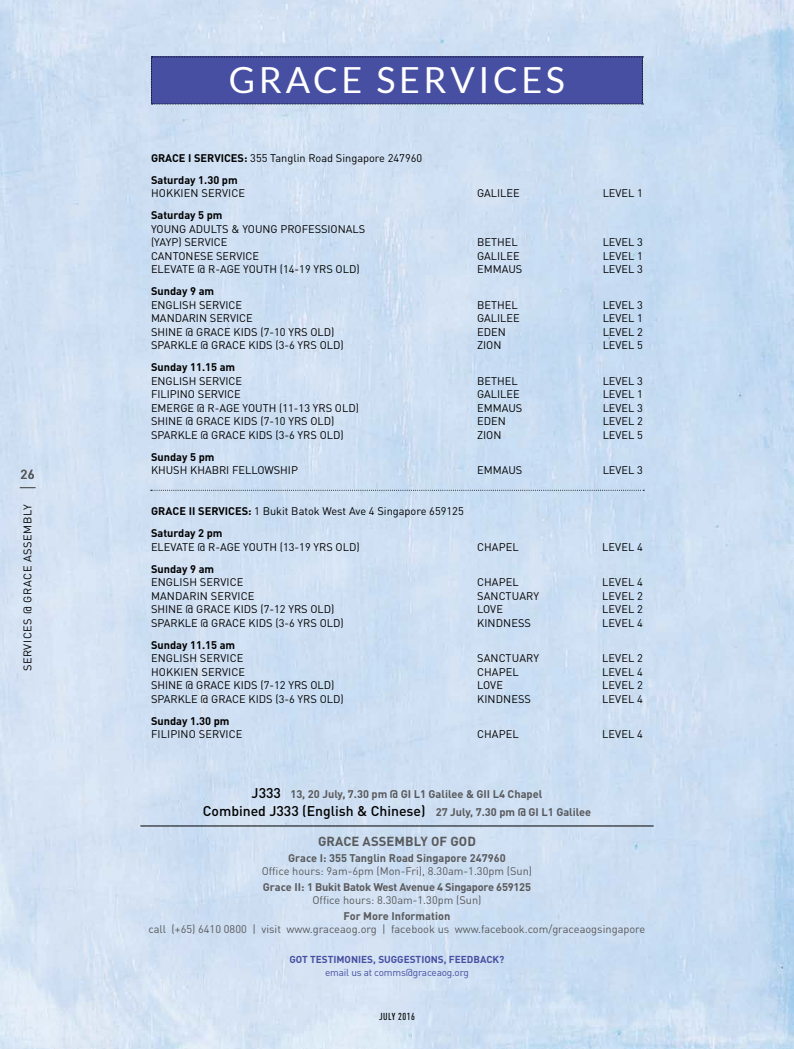
<style>
.page{position:relative;width:794px;height:1049px;background:#fff}
.page>*{position:absolute;margin:0;border:0;box-sizing:border-box;transform-origin:0 0}
.t1{font:36px "Lato";letter-spacing:.1em;color:#fff}
.t2{font:500 14px "DIN";color:#000}
.t3{font:700 13px "DIN Pro";letter-spacing:.01em;color:#58595b}
.t4{font:500 13px "DIN";color:#58595b}
.t5{font:11px/13.5px "DIN Pro";color:#000}
.t6{font:11px "DIN Pro";color:#58595b}
.t7{font:700 11px/22px "DIN Pro";color:#000}
.t8{font:700 11px "DIN Pro";color:#58595b}
.t9{font:700 11px "DIN Pro";letter-spacing:-.02em;color:#58595b}
.t10{font:11px "DIN Pro";letter-spacing:.05em;color:#000}
.t11{font:700 10px "DIN Pro";color:#464fa1}
.t12{font:10px "DIN Pro";letter-spacing:-.02em;color:#464fa1}
.t13{font:500 condensed 10px "DIN Pro";letter-spacing:.05em;color:#000}
.s1{font-weight:400}
.s2{font-weight:700}
.s3{font-family:"DIN";font-weight:500;font-size:14px;color:#000}
.s4{font-family:"DIN Pro";font-weight:700;font-size:11px;color:#58595b}
</style>
<div class="page">
<img style="left:0;top:0;width:794px;height:1049px">
<hr style="left:140px;top:826px;width:513px;height:1px;background:#000">
<svg style="left:151px;top:490px;width:493px;height:1px"></svg>
<div style="left:151px;top:57px;width:492px;height:48px;background:#464fa1"></div>
<svg style="left:20px;top:487px;width:15px;height:1px"></svg>
<p class="t4" style="left:20px;top:465px;width:16px">26</p>
<p class="t10" style="left:20px;top:671px;width:168px;rotate:-90deg">SERVICES @ GRACE ASSEMBLY</p>
<h1 class="t1" style="left:229px;top:60px;width:338px">GRACE SERVICES</h1>
<p class="t7" style="left:151px;top:146px;width:273px">GRACE I SERVICES: <span class="s1">355 Tanglin Road Singapore 247960<br></span>Saturday 1.30 pm</p>
<p class="t5" style="left:151px;top:186px;width:96px">HOKKIEN SERVICE</p>
<p class="t5" style="left:477px;top:186px;width:44px">GALILEE</p>
<p class="t5" style="left:602px;top:186px;width:42px">LEVEL 1</p>
<p class="t7" style="left:151px;top:204px;width:73px">Saturday 5 pm</p>
<p class="t5" style="left:151px;top:221px;width:216px">YOUNG ADULTS &amp; YOUNG PROFESSIONALS (YAYP) SERVICE</p>
<p class="t5" style="left:477px;top:235px;width:42px">BETHEL</p>
<p class="t5" style="left:602px;top:235px;width:42px">LEVEL 3</p>
<p class="t5" style="left:151px;top:248px;width:110px">CANTONESE SERVICE</p>
<p class="t5" style="left:477px;top:248px;width:44px">GALILEE</p>
<p class="t5" style="left:602px;top:248px;width:42px">LEVEL 1</p>
<p class="t5" style="left:151px;top:262px;width:210px">ELEVATE @ R-AGE YOUTH (14-19 YRS OLD)</p>
<p class="t5" style="left:477px;top:262px;width:47px">EMMAUS</p>
<p class="t5" style="left:602px;top:262px;width:42px">LEVEL 3</p>
<p class="t7" style="left:151px;top:280px;width:65px">Sunday 9 am</p>
<p class="t5" style="left:151px;top:297px;width:93px">ENGLISH SERVICE</p>
<p class="t5" style="left:477px;top:297px;width:42px">BETHEL</p>
<p class="t5" style="left:602px;top:297px;width:42px">LEVEL 3</p>
<p class="t5" style="left:151px;top:311px;width:103px">MANDARIN SERVICE</p>
<p class="t5" style="left:477px;top:311px;width:44px">GALILEE</p>
<p class="t5" style="left:602px;top:311px;width:42px">LEVEL 1</p>
<p class="t5" style="left:151px;top:324px;width:185px">SHINE @ GRACE KIDS (7-10 YRS OLD)</p>
<p class="t5" style="left:477px;top:324px;width:30px">EDEN</p>
<p class="t5" style="left:602px;top:324px;width:42px">LEVEL 2</p>
<p class="t5" style="left:151px;top:338px;width:194px">SPARKLE @ GRACE KIDS (3-6 YRS OLD)</p>
<p class="t5" style="left:477px;top:338px;width:26px">ZION</p>
<p class="t5" style="left:602px;top:338px;width:42px">LEVEL 5</p>
<p class="t7" style="left:151px;top:356px;width:86px">Sunday 11.15 am</p>
<p class="t5" style="left:151px;top:373px;width:93px">ENGLISH SERVICE</p>
<p class="t5" style="left:477px;top:373px;width:42px">BETHEL</p>
<p class="t5" style="left:602px;top:373px;width:42px">LEVEL 3</p>
<p class="t5" style="left:151px;top:387px;width:91px">FILIPINO SERVICE</p>
<p class="t5" style="left:477px;top:387px;width:44px">GALILEE</p>
<p class="t5" style="left:602px;top:387px;width:42px">LEVEL 1</p>
<p class="t5" style="left:151px;top:400px;width:209px">EMERGE @ R-AGE YOUTH (11-13 YRS OLD)</p>
<p class="t5" style="left:477px;top:400px;width:47px">EMMAUS</p>
<p class="t5" style="left:602px;top:400px;width:42px">LEVEL 3</p>
<p class="t5" style="left:151px;top:414px;width:185px">SHINE @ GRACE KIDS (7-10 YRS OLD)</p>
<p class="t5" style="left:477px;top:414px;width:30px">EDEN</p>
<p class="t5" style="left:602px;top:414px;width:42px">LEVEL 2</p>
<p class="t5" style="left:151px;top:427px;width:194px">SPARKLE @ GRACE KIDS (3-6 YRS OLD)</p>
<p class="t5" style="left:477px;top:427px;width:26px">ZION</p>
<p class="t5" style="left:602px;top:427px;width:42px">LEVEL 5</p>
<p class="t7" style="left:151px;top:445px;width:65px">Sunday 5 pm</p>
<p class="t5" style="left:151px;top:463px;width:148px">KHUSH KHABRI FELLOWSHIP</p>
<p class="t5" style="left:477px;top:463px;width:47px">EMMAUS</p>
<p class="t5" style="left:602px;top:463px;width:42px">LEVEL 3</p>
<p class="t5" style="left:151px;top:500px;width:314px;line-height:22px"><span class="s2">GRACE II SERVICES:</span> 1 Bukit Batok West Ave 4 Singapore 659125<br><span class="s2">Saturday 2 pm</span></p>
<p class="t5" style="left:151px;top:539px;width:210px">ELEVATE @ R-AGE YOUTH (13-19 YRS OLD)</p>
<p class="t5" style="left:477px;top:539px;width:43px">CHAPEL</p>
<p class="t5" style="left:602px;top:539px;width:42px">LEVEL 4</p>
<p class="t7" style="left:151px;top:557px;width:65px">Sunday 9 am</p>
<p class="t5" style="left:151px;top:575px;width:94px">ENGLISH SERVICE</p>
<p class="t5" style="left:477px;top:575px;width:43px">CHAPEL</p>
<p class="t5" style="left:602px;top:575px;width:42px">LEVEL 4</p>
<p class="t5" style="left:151px;top:588px;width:105px">MANDARIN SERVICE</p>
<p class="t5" style="left:477px;top:588px;width:64px">SANCTUARY</p>
<p class="t5" style="left:602px;top:588px;width:42px">LEVEL 2</p>
<p class="t5" style="left:151px;top:602px;width:185px">SHINE @ GRACE KIDS (7-12 YRS OLD)</p>
<p class="t5" style="left:477px;top:602px;width:27px">LOVE</p>
<p class="t5" style="left:602px;top:602px;width:42px">LEVEL 2</p>
<p class="t5" style="left:151px;top:615px;width:194px">SPARKLE @ GRACE KIDS (3-6 YRS OLD)</p>
<p class="t5" style="left:477px;top:615px;width:55px">KINDNESS</p>
<p class="t5" style="left:602px;top:615px;width:42px">LEVEL 4</p>
<p class="t7" style="left:151px;top:633px;width:86px">Sunday 11.15 am</p>
<p class="t5" style="left:151px;top:651px;width:94px">ENGLISH SERVICE</p>
<p class="t5" style="left:477px;top:651px;width:64px">SANCTUARY</p>
<p class="t5" style="left:602px;top:651px;width:42px">LEVEL 2</p>
<p class="t5" style="left:151px;top:664px;width:96px">HOKKIEN SERVICE</p>
<p class="t5" style="left:477px;top:664px;width:43px">CHAPEL</p>
<p class="t5" style="left:602px;top:664px;width:42px">LEVEL 4</p>
<p class="t5" style="left:151px;top:678px;width:185px">SHINE @ GRACE KIDS (7-12 YRS OLD)</p>
<p class="t5" style="left:477px;top:678px;width:27px">LOVE</p>
<p class="t5" style="left:602px;top:678px;width:42px">LEVEL 2</p>
<p class="t5" style="left:151px;top:691px;width:194px">SPARKLE @ GRACE KIDS (3-6 YRS OLD)</p>
<p class="t5" style="left:477px;top:691px;width:55px">KINDNESS</p>
<p class="t5" style="left:602px;top:691px;width:42px">LEVEL 4</p>
<p class="t7" style="left:151px;top:709px;width:80px">Sunday 1.30 pm</p>
<p class="t5" style="left:151px;top:727px;width:93px">FILIPINO SERVICE</p>
<p class="t5" style="left:477px;top:727px;width:43px">CHAPEL</p>
<p class="t5" style="left:602px;top:727px;width:42px">LEVEL 4</p>
<p class="t8" style="left:252px;top:786px;width:292px"><span class="s3">J333</span> 13, 20 July, 7.30 pm @ GI L1 Galilee &amp; GII L4 Chapel</p>
<p class="t2" style="left:203px;top:802px;width:390px">Combined J333 (English &amp; Chinese) <span class="s4">27 July, 7.30 pm @ GI L1 Galilee</span></p>
<p class="t3" style="left:318px;top:832px;width:159px">GRACE ASSEMBLY OF GOD</p>
<p class="t8" style="left:288px;top:850px;width:219px">Grace I: 355 Tanglin Road Singapore 247960</p>
<p class="t6" style="left:262px;top:863px;width:272px">Office hours: 9am-6pm (Mon-Fri), 8.30am-1.30pm (Sun)</p>
<p class="t9" style="left:263px;top:879px;width:269px">Grace II: 1 Bukit Batok West Avenue 4 Singapore 659125</p>
<p class="t6" style="left:312px;top:892px;width:171px">Office hours: 8.30am-1.30pm (Sun)</p>
<p class="t8" style="left:343px;top:908px;width:108px">For More Information</p>
<p class="t6" style="left:149px;top:921px;width:498px">call (+65) 6410 0800 | visit www.graceaog.org | facebook us www.facebook.com/graceaogsingapore</p>
<p class="t11" style="left:289px;top:953px;width:216px">GOT TESTIMONIES, SUGGESTIONS, FEEDBACK?</p>
<p class="t12" style="left:325px;top:966px;width:145px">email us at comms@graceaog.org</p>
<p class="t13" style="left:379px;top:1010px;width:37px">JULY 2016</p>
</div>
